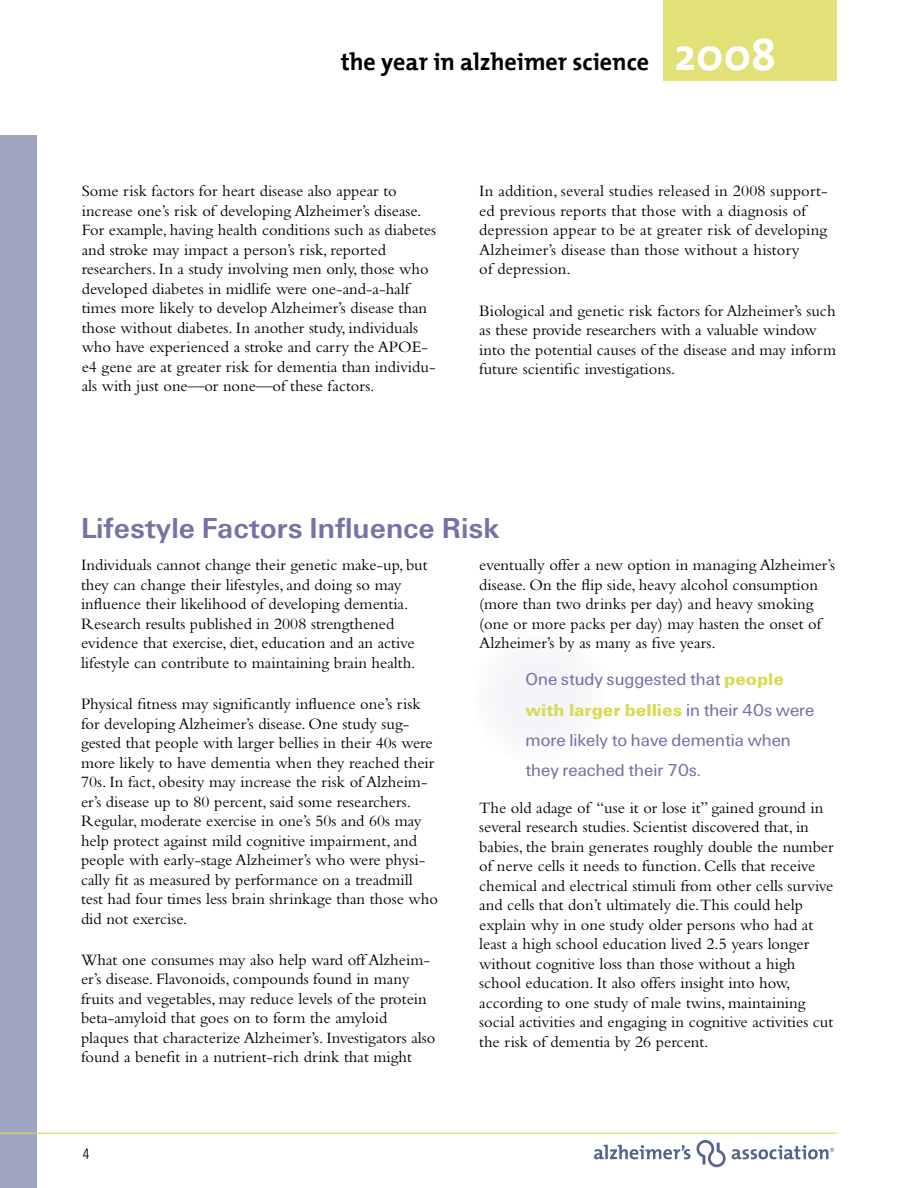
<style>
.page{position:relative;width:918px;height:1188px;background:#fff}
.page>*{position:absolute;margin:0;border:0;box-sizing:border-box;transform-origin:0 0}
.t1{font:30px "Univers U65";color:#7373a8}
.t2{font:24px "Alzheimer's Association";color:#000}
.t3{font:18px/30px "Univers U55";color:#7373a8}
.t4{font:18px "Univers U75";color:#d9da56}
.t5{font:16.5px/19.5px "Bembo";color:#000}
.t6{font:300 condensed 15px "Univers";color:#000}
.s1{font-size:45px;color:#fff}
.s2{font-family:"Univers U75";color:#d9da56}
.s3{font-family:"Univers U55";color:#7373a8}
</style>
<div class="page">
<div style="left:0;top:135px;width:37px;height:1053px;background:#9ea6c1"></div>
<svg style="left:697px;top:1140px;width:29px;height:27px"></svg>
<svg style="left:594px;top:1145px;width:97px;height:14px"></svg>
<svg style="left:732px;top:1145px;width:102px;height:14px"></svg>
<hr style="left:0;top:1132px;width:837px;height:2px;background:#d9da56">
<div style="left:663px;top:0;width:174px;height:81px;background:#e1e178"></div>
<div style="left:472px;top:628px;width:136px;height:137px;background:#f2f2f7;border-radius:50%"></div>
<h2 class="t2" style="left:341px;top:42px;width:437px">the year in alzheimer science <span class="s1">2008</span></h2>
<p class="t5" style="left:82px;top:181px;width:356px">Some risk factors for heart disease also appear to increase one’s risk of developing Alzheimer’s disease.<br>For example, having health conditions such as diabetes and stroke may impact a person’s risk, reported researchers. In a study involving men only, those who developed diabetes in midlife were one-and-a-half times more likely to develop Alzheimer’s disease than those without diabetes. In another study, individuals who have experienced a stroke and carry the APOE&shy;e4 gene are at greater risk for dementia than individu&shy;als with just one—or none—of these factors.</p>
<p class="t5" style="left:479px;top:181px;width:350px">In addition, several studies released in 2008 support&shy;ed previous reports that those with a diagnosis of depression appear to be at greater risk of developing Alzheimer’s disease than those without a history<br>of depression.</p>
<p class="t5" style="left:479px;top:300px;width:358px">Biological and genetic risk factors for Alzheimer’s such as these provide researchers with a valuable window into the potential causes of the disease and may inform future scientific investigations.</p>
<h1 class="t1" style="left:81px;top:508px;width:420px">Lifestyle Factors Influence Risk</h1>
<p class="t5" style="left:81px;top:555px;width:348px">Individuals cannot change their genetic make-up, but they can change their lifestyles, and doing so may influence their likelihood of developing dementia.<br>Research results published in 2008 strengthened evidence that exercise, diet, education and an active lifestyle can contribute to maintaining brain health.</p>
<p class="t5" style="left:81px;top:694px;width:358px">Physical fitness may significantly influence one’s risk for developing Alzheimer’s disease. One study sug&shy;gested that people with larger bellies in their 40s were more likely to have dementia when they reached their 70s. In fact, obesity may increase the risk of Alzheim&shy;er’s disease up to 80 percent, said some researchers.<br>Regular, moderate exercise in one’s 50s and 60s may help protect against mild cognitive impairment, and people with early-stage Alzheimer’s who were physi&shy;cally fit as measured by performance on a treadmill test had four times less brain shrinkage than those who did not exercise.</p>
<p class="t5" style="left:81px;top:949px;width:356px">What one consumes may also help ward off Alzheim&shy;er’s disease. Flavonoids, compounds found in many fruits and vegetables, may reduce levels of the protein beta-amyloid that goes on to form the amyloid plaques that characterize Alzheimer’s. Investigators also found a benefit in a nutrient-rich drink that might</p>
<p class="t6" style="left:83px;top:1145px;width:8px">4</p>
<p class="t5" style="left:479px;top:555px;width:357px">eventually offer a new option in managing Alzheimer’s disease. On the flip side, heavy alcohol consumption (more than two drinks per day) and heavy smoking (one or more packs per day) may hasten the onset of Alzheimer’s by as many as five years.</p>
<p class="t3" style="left:526px;top:666px;width:260px">One study suggested that <span class="s2">people</span></p>
<p class="t4" style="left:526px;top:698px;width:290px">with larger bellies <span class="s3">in their 40s were</span></p>
<p class="t3" style="left:526px;top:726px;width:267px">more likely to have dementia when they reached their 70s.</p>
<p class="t5" style="left:479px;top:798px;width:356px">The old adage of “use it or lose it” gained ground in several research studies. Scientist discovered that, in babies, the brain generates roughly double the number of nerve cells it needs to function. Cells that receive chemical and electrical stimuli from other cells survive and cells that don’t ultimately die.This could help explain why in one study older persons who had at least a high school education lived 2.5 years longer without cognitive loss than those without a high school education. It also offers insight into how, according to one study of male twins, maintaining social activities and engaging in cognitive activities cut the risk of dementia by 26 percent.</p>
</div>
